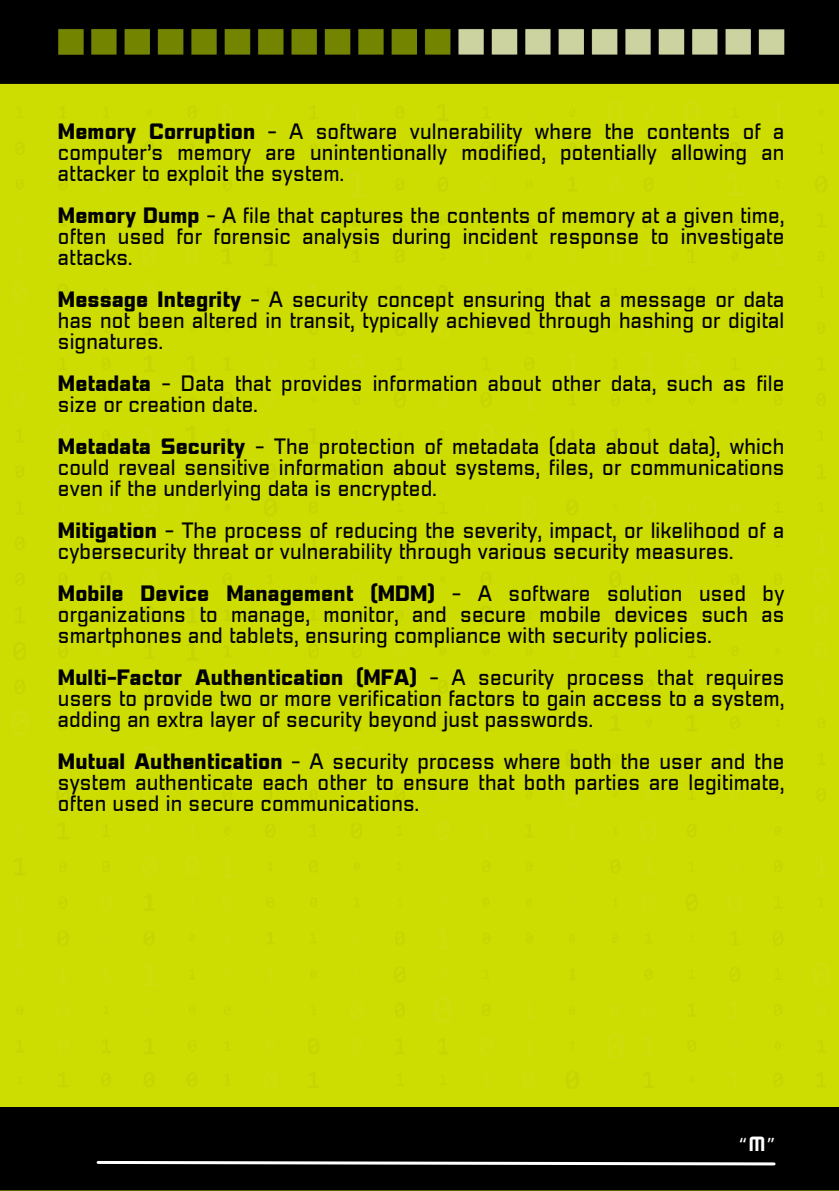
<style>
.page{position:relative;width:839px;height:1191px;background:#fff}
.page>*{position:absolute;margin:0;border:0;box-sizing:border-box;transform-origin:0 0}
.t1{font:20px/21px "Pattanakarn Regular Wd 3";letter-spacing:.01em;color:#000;text-align:justify}
.t2{font:20px "Pattanakarn Bold Wd 3";letter-spacing:.01em;color:#000}
.t3{font:18px "Noto Sans Gurmukhi";color:#fff}
.s1{font-family:"Pattanakarn Bold Wd 3"}
.s2{font-family:"Pattanakarn Regular Wd 3"}
.s3{font-family:"HK Modular";font-weight:700}
</style>
<div class="page">
<div style="left:0;top:0;width:838px;height:1191px;background:#cddd01"></div>
<div style="left:0;top:1107px;width:838px;height:84px;background:#000"></div>
<svg style="left:95px;top:1159px;width:682px;height:8px;background:#5f5f5f"></svg>
<div style="left:0;top:0;width:838px;height:84px;background:#000"></div>
<svg style="left:58px;top:29px;width:25px;height:25px"></svg>
<svg style="left:91px;top:29px;width:25px;height:25px"></svg>
<svg style="left:124px;top:29px;width:26px;height:25px"></svg>
<svg style="left:158px;top:29px;width:25px;height:25px"></svg>
<svg style="left:191px;top:29px;width:26px;height:25px"></svg>
<svg style="left:224px;top:29px;width:26px;height:25px"></svg>
<svg style="left:258px;top:29px;width:25px;height:25px"></svg>
<svg style="left:291px;top:29px;width:26px;height:25px"></svg>
<svg style="left:324px;top:29px;width:26px;height:25px"></svg>
<svg style="left:358px;top:29px;width:25px;height:25px"></svg>
<svg style="left:391px;top:29px;width:26px;height:25px"></svg>
<svg style="left:425px;top:29px;width:25px;height:25px"></svg>
<svg style="left:458px;top:29px;width:25px;height:25px"></svg>
<svg style="left:491px;top:29px;width:26px;height:25px"></svg>
<svg style="left:525px;top:29px;width:25px;height:25px"></svg>
<svg style="left:558px;top:29px;width:26px;height:25px"></svg>
<svg style="left:591px;top:29px;width:26px;height:25px"></svg>
<svg style="left:625px;top:29px;width:25px;height:25px"></svg>
<svg style="left:658px;top:29px;width:26px;height:25px"></svg>
<svg style="left:692px;top:29px;width:25px;height:25px"></svg>
<svg style="left:725px;top:29px;width:25px;height:25px"></svg>
<svg style="left:758px;top:29px;width:26px;height:26px"></svg>
<p class="t1" style="left:58px;top:122px;width:728px"><span class="s1">Memory Corruption</span> - A software vulnerability where the contents of a computer’s memory are unintentionally modified, potentially allowing an attacker to exploit the system.</p>
<p class="t1" style="left:58px;top:206px;width:728px"><span class="s1">Memory Dump</span> - A file that captures the contents of memory at a given time, often used for forensic analysis during incident response to investigate attacks.</p>
<p class="t1" style="left:58px;top:290px;width:728px"><span class="s1">Message Integrity</span> - A security concept ensuring that a message or data has not been altered in transit, typically achieved through hashing or digital signatures.</p>
<p class="t1" style="left:58px;top:374px;width:728px"><span class="s1">Metadata</span> - Data that provides information about other data, such as file size or creation date.</p>
<p class="t1" style="left:58px;top:437px;width:728px"><span class="s1">Metadata Security</span> - The protection of metadata (data about data), which could reveal sensitive information about systems, files, or communications even if the underlying data is encrypted.</p>
<p class="t1" style="left:58px;top:521px;width:728px"><span class="s1">Mitigation</span> - The process of reducing the severity, impact, or likelihood of a cybersecurity threat or vulnerability through various security measures.</p>
<p class="t2" style="left:58px;top:582px;width:728px">Mobile Device Management (MDM) <span class="s2">- A software solution used by</span></p>
<p class="t1" style="left:58px;top:605px;width:728px">organizations to manage, monitor, and secure mobile devices such as smartphones and tablets, ensuring compliance with security policies.</p>
<p class="t2" style="left:58px;top:666px;width:728px">Multi-Factor Authentication (MFA) <span class="s2">- A security process that requires</span></p>
<p class="t1" style="left:58px;top:689px;width:728px">users to provide two or more verification factors to gain access to a system, adding an extra layer of security beyond just passwords.</p>
<p class="t1" style="left:58px;top:752px;width:728px"><span class="s1">Mutual Authentication</span> - A security process where both the user and the system authenticate each other to ensure that both parties are legitimate, often used in secure communications.</p>
<p class="t3" style="left:738px;top:1135px;width:39px">“<span class="s3">M</span>”</p>
</div>
